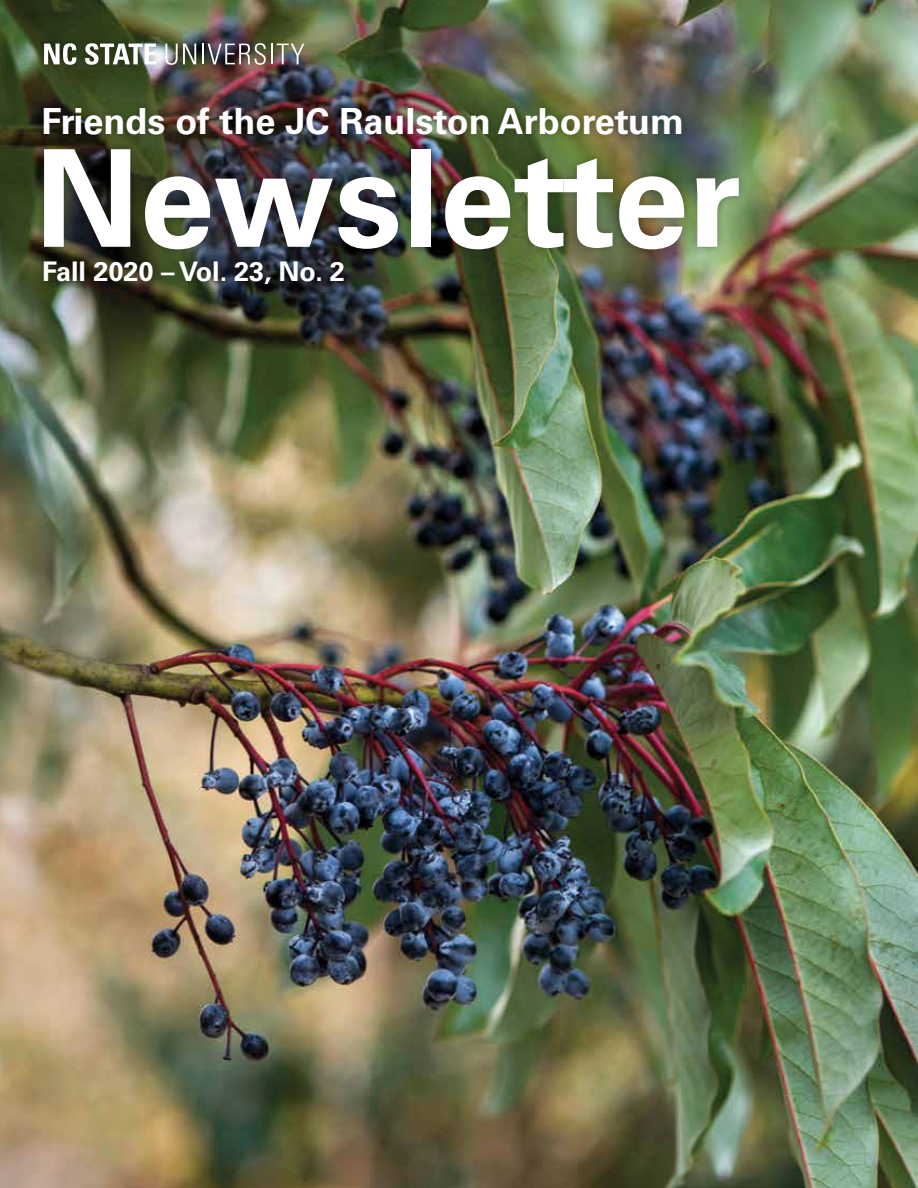
<style>
.page{position:relative;width:918px;height:1188px;background:#fff}
.page>*{position:absolute;margin:0;border:0;box-sizing:border-box;transform-origin:0 0}
.t1{font:700 135px "Univers LT Std";color:#fff}
.t2{font:700 36px "Univers LT Std";color:#fff}
.t3{font:700 27px "Univers LT Std";color:#fff}
</style>
<div class="page">
<img style="left:0;top:0;width:918px;height:1188px">
<div style="left:36px;top:100px;width:654px;height:43px;background:#000;opacity:.3"></div>
<div style="left:36px;top:141px;width:711px;height:116px;background:#000;opacity:.3"></div>
<div style="left:36px;top:253px;width:315px;height:38px;background:#000;opacity:.3"></div>
<div style="left:36px;top:35px;width:276px;height:38px;background:#000;opacity:.3"></div>
<svg style="left:44px;top:43px;width:33px;height:22px"></svg>
<svg style="left:85px;top:43px;width:71px;height:22px"></svg>
<svg style="left:165px;top:44px;width:31px;height:21px"></svg>
<hr style="left:202px;top:44px;width:2px;height:20px;background:#fff">
<svg style="left:208px;top:43px;width:58px;height:22px"></svg>
<hr style="left:271px;top:44px;width:2px;height:20px;background:#fff">
<svg style="left:277px;top:44px;width:27px;height:20px"></svg>
<p class="t2" style="left:42px;top:100px;width:644px">Friends of the JC Raulston Arboretum</p>
<h1 class="t1" style="left:34px;top:120px;width:708px">Newsletter</h1>
<p class="t3" style="left:42px;top:255px;width:304px">Fall 2020 – Vol. 23, No. 2</p>
</div>
